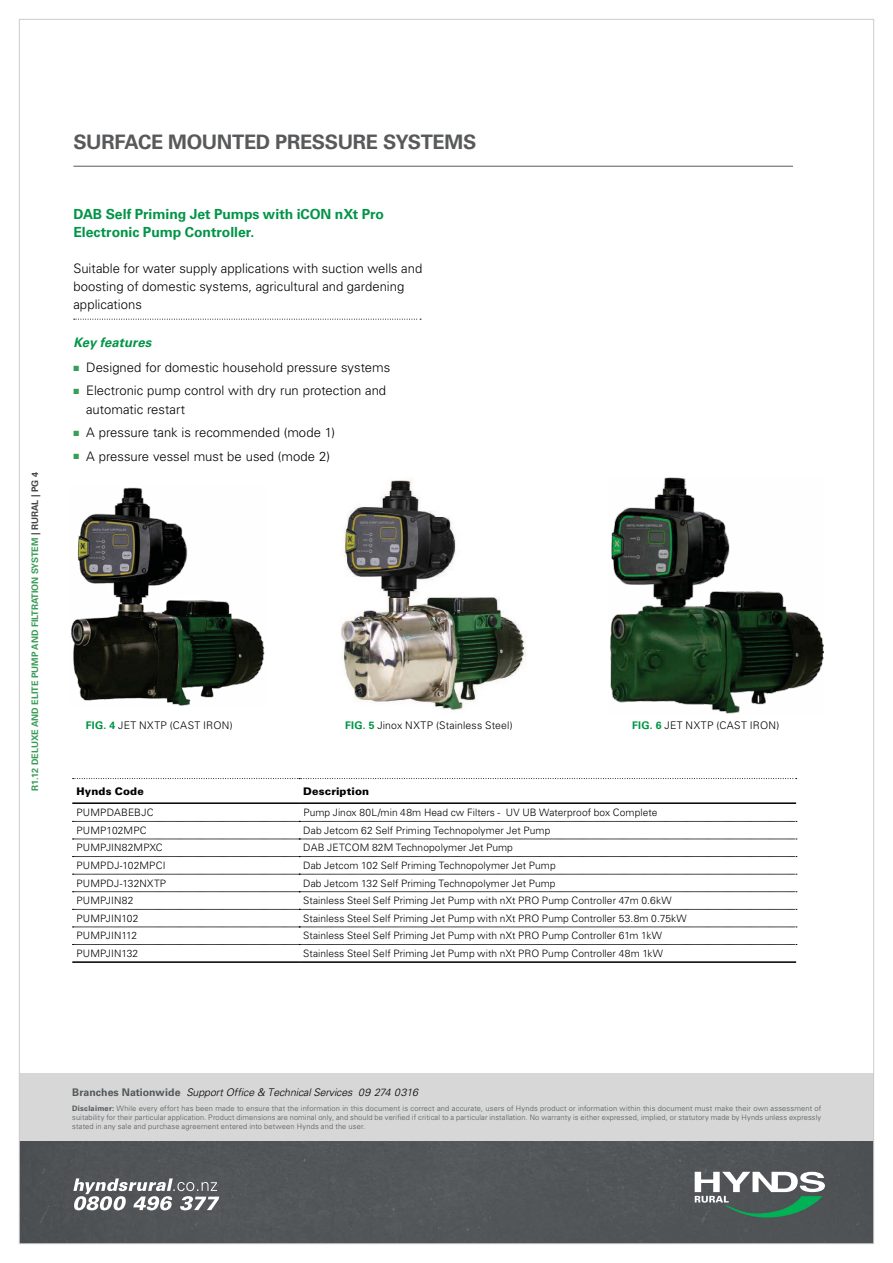
<style>
.page{position:relative;width:893px;height:1263px;background:#fff}
.page>*{position:absolute;margin:0;border:0;box-sizing:border-box;transform-origin:0 0}
.t1{font:700 19.95px "Univers LT Std";letter-spacing:-.015em;color:#58595b}
.t2{font:700 13.95px/18.1px "Univers LT Std";color:#009547}
.t3{font:300 13.05px/18.1px "Univers LT Std";color:#000}
.t4{font:italic 700 13.05px "Univers LT Std";letter-spacing:.005em;color:#009547}
.t5{font:300 10.5px "Univers LT Std";letter-spacing:.025em;color:#000}
.t6{font:italic 300 10.5px "Univers LT Std";letter-spacing:-.01em;color:#000}
.t7{font:900 10.5px "Univers LT Std";letter-spacing:.015em;color:#000}
.t8{font:300 10.2px "Univers LT Std";letter-spacing:.01em;color:#000}
.t9{font:300 10.2px "Univers LT Std";letter-spacing:-.015em;color:#000}
.t10{font:700 9px "Univers LT Std";color:#399d57}
.t11{font:300 7.5px/9px "Univers LT Std";letter-spacing:.02em;color:#52575a;text-align:justify}
.s1{color:#464547}
.s2{color:#399d57}
.s3{font-weight:700;color:#009547}
.s4{font-weight:700;font-style:normal;color:#52575a}
.s5{font-weight:700}
</style>
<div class="page">
<div style="left:19px;top:1073px;width:855px;height:69px;background:#d6d7d6"></div>
<hr style="left:73px;top:166px;width:720px;height:1px;background:#58595b">
<svg style="left:74px;top:319px;width:347px;height:1px"></svg>
<img style="left:71px;top:487px;width:194px;height:219px">
<img style="left:341px;top:480px;width:185px;height:230px">
<img style="left:610px;top:477px;width:214px;height:236px">
<svg style="left:72px;top:821px;width:725px;height:1px"></svg>
<svg style="left:72px;top:839px;width:725px;height:1px"></svg>
<svg style="left:72px;top:856px;width:725px;height:1px"></svg>
<svg style="left:72px;top:874px;width:725px;height:1px"></svg>
<svg style="left:72px;top:891px;width:725px;height:1px"></svg>
<svg style="left:72px;top:909px;width:725px;height:1px"></svg>
<svg style="left:72px;top:927px;width:725px;height:1px"></svg>
<svg style="left:72px;top:944px;width:725px;height:1px"></svg>
<hr style="left:72px;top:961px;width:227px;height:2px;background:#000">
<hr style="left:299px;top:961px;width:497px;height:2px;background:#000">
<svg style="left:73px;top:778px;width:724px;height:1px"></svg>
<hr style="left:72px;top:802px;width:227px;height:2px;background:#000">
<hr style="left:299px;top:802px;width:497px;height:2px;background:#000">
<div style="left:21px;top:1142px;width:851px;height:100px;background:#515558"></div>
<svg style="left:695px;top:1172px;width:130px;height:45px"></svg>
<svg style="left:73px;top:1178px;width:146px;height:32px"></svg>
<p class="t10" style="left:30px;top:791px;width:320px;rotate:-90deg">R1.12 Deluxe and Elite Pump and Filtration System <span class="s1">| RURAL | PG 4</span></p>
<h1 class="t1" style="left:73px;top:130px;width:404px">SURFACE MOUNTED PRESSURE SYSTEMS</h1>
<h2 class="t2" style="left:73px;top:205px;width:312px">DAB Self Priming Jet Pumps with iCON nXt Pro<br>Electronic Pump Controller.</h2>
<p class="t3" style="left:73px;top:259px;width:350px">Suitable for water supply applications with suction wells and boosting of domestic systems, agricultural and gardening applications</p>
<p class="t4" style="left:73px;top:335px;width:80px">Key features</p>
<p class="t3" style="left:73px;top:358px;width:318px"><span class="s2">■</span> Designed for domestic household pressure systems</p>
<p class="t3" style="left:86px;top:382px;width:302px;text-indent:-13px"><span class="s2">■</span> E lectronic pump control with dry run protection and automatic restart</p>
<p class="t3" style="left:73px;top:423px;width:263px"><span class="s2">■</span> A pressure tank is recommended (mode 1)</p>
<p class="t3" style="left:73px;top:447px;width:258px"><span class="s2">■</span> A pressure vessel must be used (mode 2)</p>
<p class="t5" style="left:86px;top:719px;width:148px"><span class="s3">Fig. 4</span> JET NXTP (CAST I RON )</p>
<p class="t5" style="left:345px;top:719px;width:169px"><span class="s3">Fig. 5</span> Jinox NXTP (Stainless Steel)</p>
<p class="t5" style="left:632px;top:719px;width:149px"><span class="s3">Fig. 6</span> JET NXTP (CAST I RON )</p>
<p class="t7" style="left:77px;top:784px;width:69px">Hynds Code</p>
<p class="t7" style="left:303px;top:784px;width:67px">Description</p>
<p class="t8" style="left:77px;top:806px;width:79px">PUM PDABEBJC</p>
<p class="t8" style="left:303px;top:806px;width:356px">Pump Jinox 80L/min 48m Head cw Filters - UV UB Waterproof box Complete</p>
<p class="t8" style="left:77px;top:824px;width:72px">PUM P102M PC</p>
<p class="t8" style="left:303px;top:824px;width:249px">Dab Jetcom 62 Self Priming Technopolymer Jet Pump</p>
<p class="t8" style="left:77px;top:842px;width:88px">PUM PJIN82M PXC</p>
<p class="t8" style="left:303px;top:842px;width:211px">DAB JETCOM 82M Technopolymer Jet Pump</p>
<p class="t8" style="left:77px;top:859px;width:88px">PUM PDJ-102M PCI</p>
<p class="t8" style="left:303px;top:859px;width:254px">Dab Jetcom 102 Self Priming Technopolymer Jet Pump</p>
<p class="t8" style="left:76px;top:877px;width:91px">PUM PDJ-132NXTP</p>
<p class="t8" style="left:303px;top:877px;width:254px">Dab Jetcom 132 Self Priming Technopolymer Jet Pump</p>
<p class="t8" style="left:76px;top:894px;width:59px">PUM PJIN82</p>
<p class="t8" style="left:303px;top:894px;width:370px">Stainless Steel Self Priming Jet Pump with nXt PRO Pump Controller 47m 0.6kW</p>
<p class="t8" style="left:76px;top:912px;width:63px">PUMPJIN102</p>
<p class="t8" style="left:303px;top:912px;width:385px">Stainless Steel Self Priming Jet Pump with nXt PRO Pump Controller 53.8m 0.75kW</p>
<p class="t9" style="left:76px;top:930px;width:62px">PUMPJIN112</p>
<p class="t8" style="left:303px;top:930px;width:360px">Stainless Steel Self Priming Jet Pump with nXt PRO Pump Controller 61m 1kW</p>
<p class="t8" style="left:76px;top:947px;width:63px">PUMPJIN132</p>
<p class="t8" style="left:303px;top:947px;width:361px">Stainless Steel Self Priming Jet Pump with nXt PRO Pump Controller 48m 1kW</p>
<p class="t6" style="left:72px;top:1086px;width:347px"><span class="s4">Branches Nationwide</span> Support Office &amp; Technical Services 09 274 0316</p>
<p class="t11" style="left:72px;top:1103px;width:750px"><span class="s5">Disclaimer:</span> While every effort has been made to ensure that the information in this document is correct and accurate, users of Hynds product or information within this document must make their own assessment of suitability for their particular application. Product dimensions are nominal only, and should be verified if critical to a particular installation. No warranty is either expressed, implied, or statutory made by Hynds unless expressly stated in any sale and purchase agreement entered into between Hynds and the user.</p>
</div>
